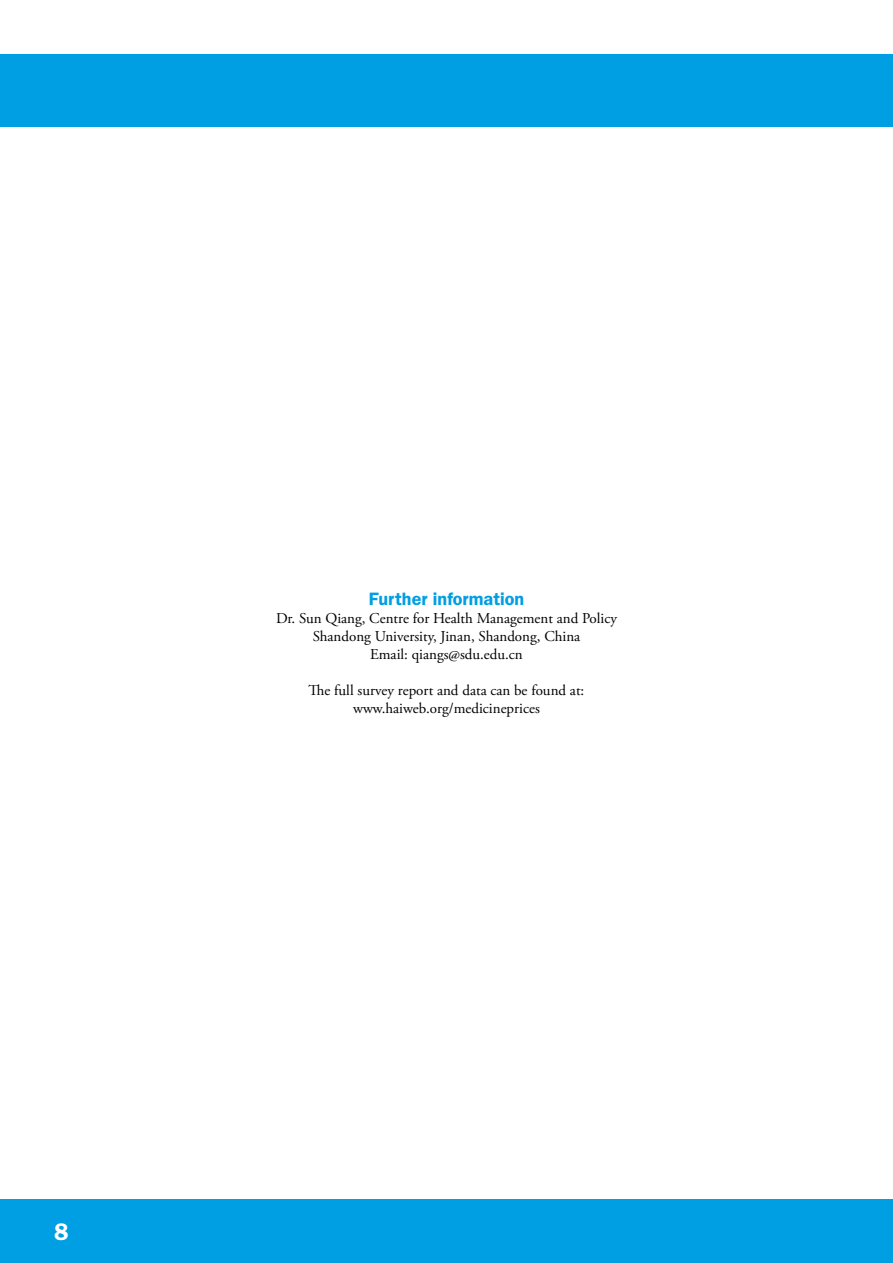
<style>
.page{position:relative;width:893px;height:1263px;background:#fff}
.page>*{position:absolute;margin:0;border:0;box-sizing:border-box;transform-origin:0 0}
.t1{font:600 24px "Franklin Gothic";color:#fff}
.t2{font:600 18px "Franklin Gothic";color:#009ee3}
.t3{font:15px/18px "Adobe Garamond Pro";color:#000;text-align:center}
</style>
<div class="page">
<div style="left:0;top:1199px;width:893px;height:64px;background:#009ee3"></div>
<div style="left:0;top:54px;width:893px;height:73px;background:#009ee3"></div>
<h1 class="t1" style="left:54px;top:1217px;width:16px">8</h1>
<p class="t2" style="left:369px;top:588px;width:157px">Further information</p>
<p class="t3" style="left:276px;top:609px;width:342px">Dr. Sun Qiang, Centre for Health Management and Policy<br>Shandong University, Jinan, Shandong, China<br>Email: qiangs@sdu.edu.cn</p>
<p class="t3" style="left:309px;top:681px;width:277px">The full survey report and data can be found at: www.haiweb.org/medicineprices</p>
</div>
